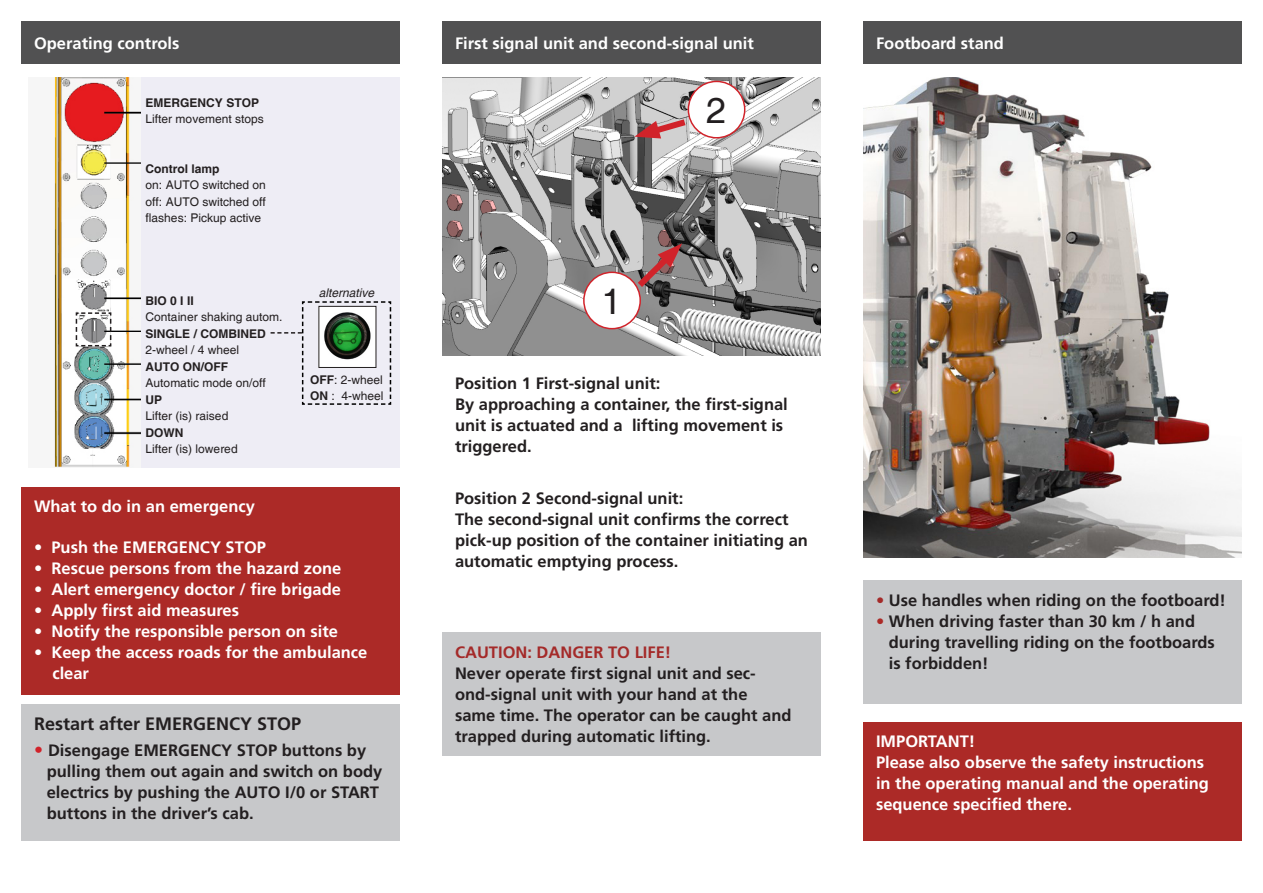
<style>
.page{position:relative;width:1263px;height:893px;background:#fff}
.page>*{position:absolute;margin:0;border:0;box-sizing:border-box;transform-origin:0 0}
.t1{font:36px "Helvetica";color:#231f20}
.t2{font:700 18px "Frutiger";color:#231f20}
.Absatzformat_1{font:700 16.5px/21px "Frutiger";color:#231f20}
.t3{font:700 16.5px/21px "Frutiger";color:#fff}
.t4{font:700 16.5px "Frutiger";color:#a42a29}
.Body_8pt{font:12px/16.5px "Helvetica";color:#231f20}
.Body_8pt-2{font:700 12px "Helvetica";color:#231f20}
.Body_8pt-3{font:italic 12px "Helvetica";color:#231f20}
.s1{font-weight:700}
.s2{font-size:18px;color:#d1232a}
.s3{color:#a42a29}
.s4{color:#ac2a27}
</style>
<div class="page">
<div style="left:442px;top:21px;width:379px;height:43px;background:#515152"></div>
<div style="left:863px;top:21px;width:379px;height:43px;background:#515152"></div>
<div style="left:21px;top:21px;width:379px;height:43px;background:#515152"></div>
<img style="left:54px;top:77px;width:87px;height:390px">
<div style="left:21px;top:487px;width:379px;height:207px;background:#ac2a27"></div>
<div style="left:863px;top:722px;width:379px;height:118px;background:#ac2a27"></div>
<div style="left:21px;top:704px;width:379px;height:136px;background:#c7c8ca"></div>
<div style="left:442px;top:633px;width:379px;height:123px;background:#c7c8ca"></div>
<div style="left:863px;top:581px;width:379px;height:123px;background:#c7c8ca"></div>
<img style="left:863px;top:77px;width:379px;height:480px">
<img style="left:442px;top:77px;width:379px;height:279px">
<svg style="left:631px;top:243px;width:51px;height:50px;background:#927172"></svg>
<svg style="left:634px;top:115px;width:58px;height:25px"></svg>
<div style="left:584px;top:272px;width:56px;height:57px;background:#fff;border-radius:50%"></div>
<div style="left:583px;top:272px;width:58px;height:57px;border:2px solid #d1232a;border-radius:50%"></div>
<div style="left:688px;top:81px;width:57px;height:57px;background:#fff;border-radius:50%"></div>
<div style="left:688px;top:81px;width:57px;height:58px;border:2px solid #d1232a;border-radius:50%"></div>
<div style="left:141px;top:77px;width:259px;height:390px;background:#eeedf5"></div>
<svg style="left:75px;top:312px;width:37px;height:35px"></svg>
<svg style="left:271px;top:301px;width:121px;height:104px"></svg>
<p class="t3" style="left:34px;top:33px;width:147px">Operating controls</p>
<p class="t3" style="left:455px;top:33px;width:300px">First signal unit and second-signal unit</p>
<p class="t3" style="left:876px;top:33px;width:130px">Footboard stand</p>
<p class="Body_8pt-2" style="left:146px;top:95px;width:115px">EMERGENCY STOP</p>
<p class="Body_8pt" style="left:146px;top:111px;width:120px">Lifter movement stops</p>
<p class="Body_8pt-2" style="left:146px;top:161px;width:76px">Control lamp</p>
<p class="Body_8pt" style="left:146px;top:177px;width:122px">on: AUTO switched on</p>
<p class="Body_8pt" style="left:146px;top:194px;width:122px">off: AUTO switched off</p>
<p class="Body_8pt" style="left:146px;top:210px;width:117px">flashes: Pickup active</p>
<p class="Body_8pt" style="left:146px;top:293px;width:138px"><span class="s1">BIO 0 I II<br></span>Container shaking autom.</p>
<p class="Body_8pt" style="left:146px;top:326px;width:122px"><span class="s1">SINGLE / COMBINED<br></span>2-wheel / 4 wheel<br><span class="s1">AUTO ON/OFF<br></span>Automatic mode on/off</p>
<p class="Body_8pt" style="left:146px;top:392px;width:84px"><span class="s1">UP<br></span>Lifter (is) raised</p>
<p class="Body_8pt" style="left:146px;top:425px;width:94px"><span class="s1">DOWN<br></span>Lifter (is) lowered</p>
<p class="Body_8pt-3" style="left:319px;top:286px;width:57px">alternative</p>
<p class="Body_8pt" style="left:310px;top:372px;width:75px"><span class="s1">OFF</span>: 2-wheel<br><span class="s1">ON</span> : 4-wheel</p>
<p class="t3" style="left:34px;top:496px;width:222px">What to do in an emergency</p>
<p class="t3" style="left:34px;top:537px;width:233px">• Push the EMERGENCY STOP</p>
<p class="t3" style="left:34px;top:558px;width:309px">• Rescue persons from the hazard zone</p>
<p class="t3" style="left:34px;top:579px;width:308px">• Alert emergency doctor / fire brigade</p>
<p class="t3" style="left:34px;top:600px;width:207px">• Apply first aid measures</p>
<p class="t3" style="left:34px;top:621px;width:306px">• Notify the responsible person on site</p>
<p class="t3" style="left:52px;top:642px;width:317px;text-indent:-18px">• Keep the access roads for the ambulance clear</p>
<p class="t2" style="left:34px;top:713px;width:269px">Restart after EMERGENCY STOP</p>
<p class="Absatzformat_1" style="left:47px;top:740px;width:337px;text-indent:-13px"><span class="s2">•</span> Disengage EMERGENCY STOP buttons by pulling them out again and switch on body electrics by pushing the AUTO I/0 or START buttons in the driver’s cab.</p>
<p class="t1" style="left:602px;top:280px;width:22px">1</p>
<p class="t1" style="left:706px;top:89px;width:22px">2</p>
<p class="Absatzformat_1" style="left:455px;top:373px;width:207px">Position 1 First-signal unit:</p>
<p class="Absatzformat_1" style="left:455px;top:394px;width:334px">By approaching a container, the first-signal unit is actuated and a lifting movement is triggered.</p>
<p class="Absatzformat_1" style="left:455px;top:487px;width:230px">Position 2 Second-signal unit:</p>
<p class="Absatzformat_1" style="left:455px;top:508px;width:354px">The second-signal unit confirms the correct pick-up position of the container initiating an automatic emptying process.</p>
<p class="t4" style="left:455px;top:642px;width:218px">CAUTION: DANGER TO LIFE!</p>
<p class="Absatzformat_1" style="left:455px;top:663px;width:338px">Never operate first signal unit and sec&shy;ond-signal unit with your hand at the same time. The operator can be caught and trapped during automatic lifting.</p>
<p class="Absatzformat_1" style="left:876px;top:590px;width:351px"><span class="s3">•</span> Use handles when riding on the footboard!</p>
<p class="Absatzformat_1" style="left:889px;top:611px;width:328px;text-indent:-13px"><span class="s4">•</span> When driving faster than 30 km / h and during travelling riding on the footboards is forbidden!</p>
<p class="t3" style="left:876px;top:731px;width:101px">IMPORTANT!</p>
<p class="t3" style="left:876px;top:752px;width:334px">Please also observe the safety instructions in the operating manual and the operating sequence specified there.</p>
</div>
